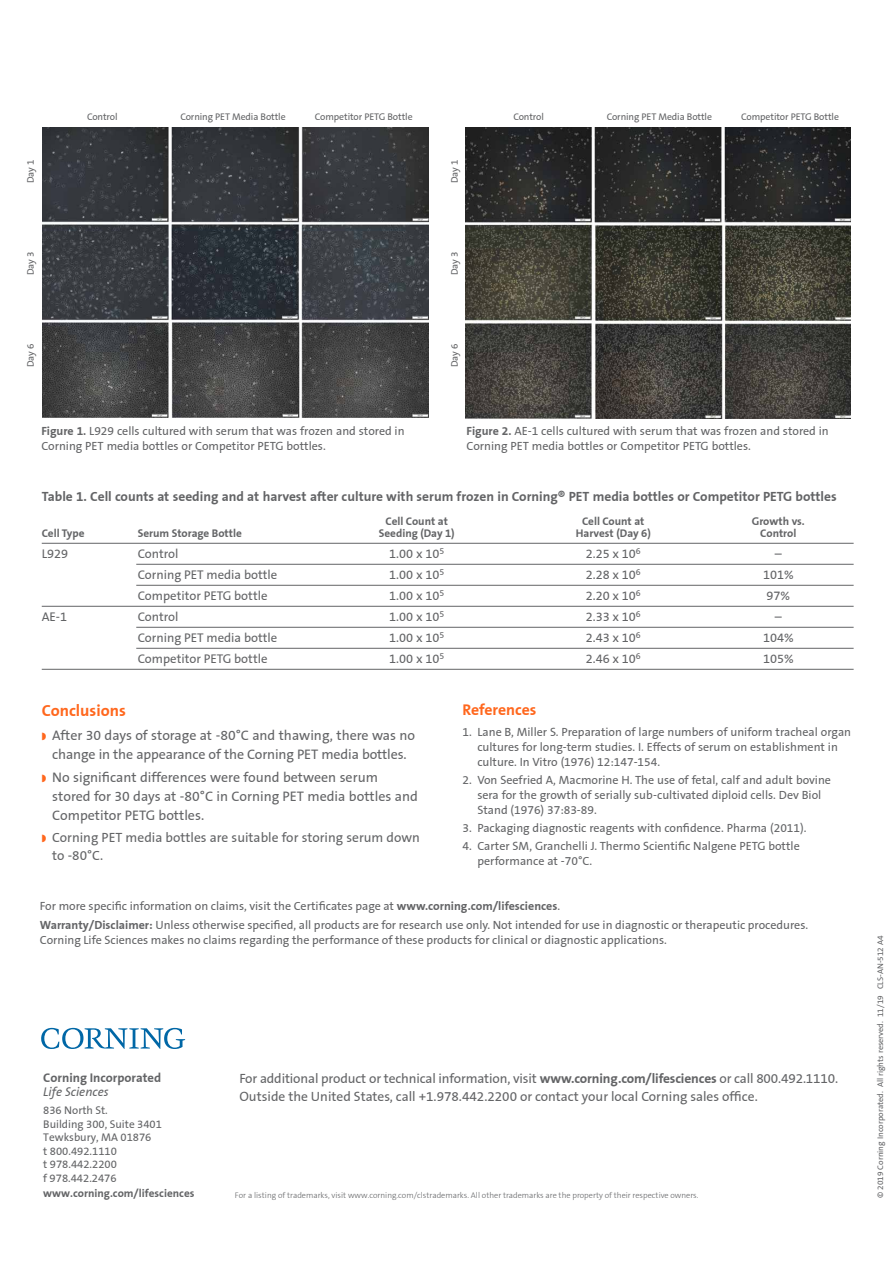
<style>
.page{position:relative;width:893px;height:1263px;background:#fff}
.page>*{position:absolute;margin:0;border:0;box-sizing:border-box;transform-origin:0 0}
.t1{font:700 16.35px "Corning Sans";color:#ff671d}
.t2{font:700 15.75px "Corning Sans";color:#ff671d}
.t3{font:13.95px/18.6px "Corning Sans";color:#636466;text-align:center}
.t4{font:13.5px/18px "Corning Sans";color:#636466}
.t5{font:700 13.5px "Corning Sans";color:#636466}
.t6{font:12.75px "Corning Sans";color:#636466}
.t7{font:700 12.75px "Corning Sans";color:#636466}
.t8{font:italic 12.75px "Corning Sans";color:#636466}
.t9{font:12px/15px "Corning Sans";color:#636466}
.t10{font:700 11.25px "Corning Sans";color:#636466}
.t11{font:11.25px/13.5px "Corning Sans";color:#636466}
.t12{font:9.75px "Corning Sans";letter-spacing:-.01em;color:#636466}
.t13{font:300 8.25px "Corning Sans";color:#636466}
.t14{font:8.25px "Corning Sans";color:#636466}
.s1{font-weight:700}
.s2{color:#ff671d}
</style>
<div class="page">
<img style="left:43px;top:127px;width:385px;height:291px">
<img style="left:465px;top:127px;width:385px;height:291px">
<svg style="left:41px;top:1028px;width:144px;height:21px"></svg>
<hr style="left:42px;top:543px;width:812px;height:1px;background:#636466">
<hr style="left:136px;top:564px;width:718px;height:1px;background:#636466">
<hr style="left:136px;top:585px;width:718px;height:1px;background:#636466">
<hr style="left:42px;top:606px;width:812px;height:1px;background:#636466">
<hr style="left:136px;top:627px;width:718px;height:1px;background:#636466">
<hr style="left:136px;top:648px;width:718px;height:1px;background:#636466">
<hr style="left:42px;top:669px;width:812px;height:1px;background:#636466">
<p class="t12" style="left:25px;top:183px;width:25px;rotate:-90deg">Day 1</p>
<p class="t12" style="left:87px;top:111px;width:32px">Control</p>
<p class="t12" style="left:180px;top:111px;width:107px">Corning PET Media Bottle</p>
<p class="t12" style="left:315px;top:111px;width:99px">Competitor PETG Bottle</p>
<p class="t12" style="left:449px;top:183px;width:25px;rotate:-90deg">Day 1</p>
<p class="t12" style="left:513px;top:111px;width:32px">Control</p>
<p class="t12" style="left:607px;top:111px;width:107px">Corning PET Media Bottle</p>
<p class="t12" style="left:741px;top:111px;width:99px">Competitor PETG Bottle</p>
<p class="t12" style="left:25px;top:275px;width:25px;rotate:-90deg">Day 3</p>
<p class="t12" style="left:449px;top:275px;width:25px;rotate:-90deg">Day 3</p>
<p class="t12" style="left:25px;top:367px;width:25px;rotate:-90deg">Day 6</p>
<p class="t12" style="left:449px;top:367px;width:25px;rotate:-90deg">Day 6</p>
<p class="t9" style="left:41px;top:424px;width:365px"><span class="s1">Figure 1.</span> L929 cells cultured with serum that was frozen and stored in<br>Corning PET media bottles or Competitor PETG bottles.</p>
<p class="t9" style="left:467px;top:424px;width:364px"><span class="s1">Figure 2.</span> AE-1 cells cultured with serum that was frozen and stored in<br>Corning PET media bottles or Competitor PETG bottles.</p>
<p class="t5" style="left:42px;top:489px;width:796px">Table 1. Cell counts at seeding and at harvest after culture with serum frozen in Corning® PET media bottles or Competitor PETG bottles</p>
<p class="t10" style="left:385px;top:515px;width:64px">Cell Count at</p>
<p class="t10" style="left:582px;top:515px;width:64px">Cell Count at</p>
<p class="t10" style="left:752px;top:515px;width:55px">Growth vs.</p>
<p class="t10" style="left:42px;top:527px;width:44px">Cell Type</p>
<p class="t10" style="left:138px;top:527px;width:106px">Serum Storage Bottle</p>
<p class="t10" style="left:379px;top:527px;width:77px">Seeding (Day 1)</p>
<p class="t10" style="left:576px;top:527px;width:76px">Harvest (Day 6)</p>
<p class="t10" style="left:760px;top:527px;width:38px">Control</p>
<p class="t6" style="left:42px;top:546px;width:28px">L929</p>
<p class="t6" style="left:138px;top:546px;width:42px">Control</p>
<p class="t6" style="left:389px;top:546px;width:57px">1.00 x 10<sup>5</sup></p>
<p class="t6" style="left:586px;top:546px;width:57px">2.25 x 10<sup>6</sup></p>
<p class="t6" style="left:775px;top:546px;width:9px">–</p>
<p class="t6" style="left:138px;top:567px;width:141px">Corning PET media bottle</p>
<p class="t6" style="left:389px;top:567px;width:57px">1.00 x 10<sup>5</sup></p>
<p class="t6" style="left:586px;top:567px;width:57px">2.28 x 10<sup>6</sup></p>
<p class="t6" style="left:763px;top:567px;width:32px">101%</p>
<p class="t6" style="left:138px;top:588px;width:131px">Competitor PETG bottle</p>
<p class="t6" style="left:389px;top:588px;width:57px">1.00 x 10<sup>5</sup></p>
<p class="t6" style="left:586px;top:588px;width:57px">2.20 x 10<sup>6</sup></p>
<p class="t6" style="left:766px;top:588px;width:25px">97%</p>
<p class="t6" style="left:42px;top:609px;width:27px">AE-1</p>
<p class="t6" style="left:138px;top:609px;width:42px">Control</p>
<p class="t6" style="left:389px;top:609px;width:57px">1.00 x 10<sup>5</sup></p>
<p class="t6" style="left:586px;top:609px;width:57px">2.33 x 10<sup>6</sup></p>
<p class="t6" style="left:775px;top:609px;width:9px">–</p>
<p class="t6" style="left:138px;top:630px;width:141px">Corning PET media bottle</p>
<p class="t6" style="left:389px;top:630px;width:57px">1.00 x 10<sup>5</sup></p>
<p class="t6" style="left:586px;top:630px;width:57px">2.43 x 10<sup>6</sup></p>
<p class="t6" style="left:763px;top:630px;width:32px">104%</p>
<p class="t6" style="left:138px;top:651px;width:131px">Competitor PETG bottle</p>
<p class="t6" style="left:389px;top:651px;width:57px">1.00 x 10<sup>5</sup></p>
<p class="t6" style="left:586px;top:651px;width:57px">2.46 x 10<sup>6</sup></p>
<p class="t6" style="left:763px;top:651px;width:32px">105%</p>
<h1 class="t1" style="left:42px;top:700px;width:86px">Conclusions</h1>
<p class="t3" style="left:42px;top:726px;width:375px"><span class="s2">◗</span> After 30 days of storage at -80°C and thawing, there was no change in the appearance of the Corning PET media bottles.</p>
<p class="t3" style="left:52px;top:768px;width:367px;text-align:left;text-indent:-11px"><span class="s2">◗</span> No significant differences were found between serum stored for 30 days at -80°C in Corning PET media bottles and<br>Competitor PETG bottles.</p>
<p class="t4" style="left:52px;top:829px;width:369px;text-indent:-11px"><span class="s2">◗</span> Corning PET media bottles are suitable for storing serum down to -80°C.</p>
<h2 class="t2" style="left:462px;top:701px;width:76px">References</h2>
<p class="t9" style="left:477px;top:725px;width:375px;text-indent:-15px">1. Lane B, Miller S. Preparation of large numbers of uniform tracheal organ cultures for long-term studies. I. Effects of serum on establishment in culture. In Vitro (1976) 12:147-154.</p>
<p class="t9" style="left:477px;top:773px;width:355px;text-indent:-15px">2. Von Seefried A, Macmorine H. The use of fetal, calf and adult bovine sera for the growth of serially sub-cultivated diploid cells. Dev Biol<br>Stand (1976) 37:83-89.</p>
<p class="t9" style="left:462px;top:821px;width:346px">3. Packaging diagnostic reagents with confidence. Pharma (2011).</p>
<p class="t9" style="left:477px;top:839px;width:324px;text-indent:-15px">4. Carter SM, Granchelli J. Thermo Scientific Nalgene PETG bottle performance at -70°C.</p>
<p class="t9" style="left:40px;top:896px;width:770px;line-height:19.5px">For more specific information on claims, visit the Certificates page at <span class="s1">www.corning.com/lifesciences</span>.<br><span class="s1">Warranty/Disclaimer:</span> Unless otherwise specified, all products are for research use only. Not intended for use in diagnostic or therapeutic procedures.</p>
<p class="t9" style="left:40px;top:933px;width:628px">Corning Life Sciences makes no claims regarding the performance of these products for clinical or diagnostic applications.</p>
<p class="t7" style="left:43px;top:1070px;width:120px">Corning Incorporated</p>
<p class="t8" style="left:43px;top:1084px;width:67px">Life Sciences</p>
<p class="t11" style="left:43px;top:1103px;width:120px">836 North St.<br>Building 300, Suite 3401<br>Tewksbury, MA 01876<br>t 800.492.1110<br>t 978.442.2200<br>f 978.442.2476</p>
<p class="t10" style="left:43px;top:1186px;width:153px">www.corning.com/lifesciences</p>
<p class="t4" style="left:239px;top:1070px;width:600px">For additional product or technical information, visit <span class="s1">www.corning.com/lifesciences</span> or call 800.492.1110.<br>Outside the United States, call +1.978.442.2200 or contact your local Corning sales office.</p>
<p class="t13" style="left:235px;top:1190px;width:465px">For a listing of trademarks, visit www.corning.com/clstrademarks. All other trademarks are the property of their respective owners.</p>
<p class="t14" style="left:875px;top:1198px;width:264px;rotate:-90deg">© 2019 Corning Incorporated. All rights reserved. 11/19 CLS-AN-512 A4</p>
</div>
